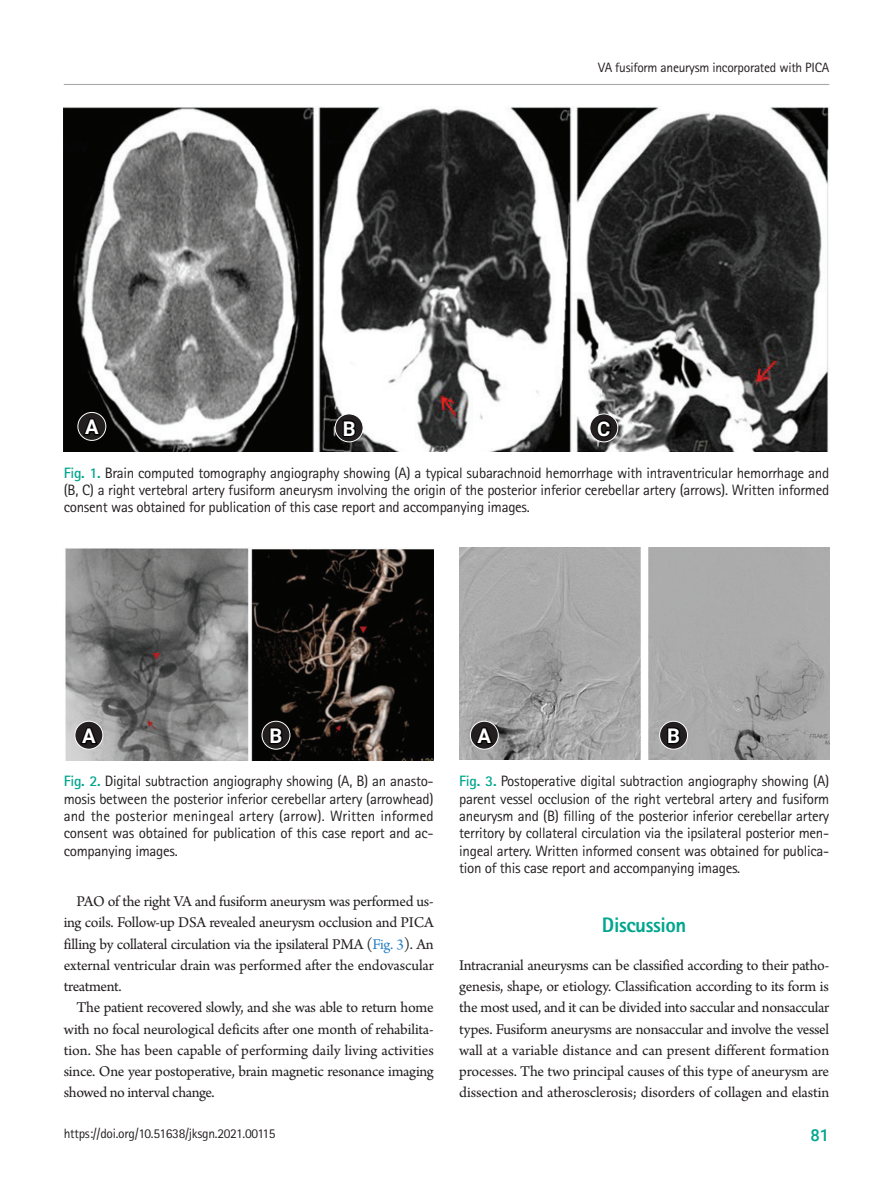
<style>
.page{position:relative;width:893px;height:1191px;background:#fff}
.page>*{position:absolute;margin:0;border:0;box-sizing:border-box;transform-origin:0 0}
.t1{font:800 21px "Rotis Sans Serif Std";letter-spacing:-.02em;color:#00a58e}
.t2{font:700 20.25px "Roboto";color:#fff}
.t3{font:500 16.5px "Roboto";color:#00a58e}
.t4{font:15.75px/21.3px "Arno Pro";letter-spacing:-.01em;color:#231f20;text-align:justify}
.t5{font:15px/17.2px "Rotis Sans Serif Std";letter-spacing:-.02em;color:#231f20;text-align:justify}
.t6{font:13.5px "Rotis Sans Serif Std";letter-spacing:-.02em;color:#231f20}
.s1{font-weight:700;color:#00a58e}
.s2{color:#2a80c3}
</style>
<div class="page">
<img style="left:64px;top:106px;width:765px;height:345px">
<img style="left:65px;top:548px;width:369px;height:212px">
<img style="left:459px;top:547px;width:370px;height:212px">
<svg style="left:78px;top:412px;width:28px;height:28px"></svg>
<div style="left:77px;top:412px;width:29px;height:29px;border:1px solid #fff;border-radius:50%"></div>
<svg style="left:81px;top:417px;width:22px;height:21px"></svg>
<svg style="left:75px;top:721px;width:28px;height:28px"></svg>
<div style="left:74px;top:720px;width:29px;height:29px;border:1px solid #fff;border-radius:50%"></div>
<svg style="left:78px;top:726px;width:22px;height:20px"></svg>
<svg style="left:470px;top:721px;width:28px;height:28px"></svg>
<div style="left:470px;top:720px;width:29px;height:29px;border:1px solid #fff;border-radius:50%"></div>
<svg style="left:474px;top:726px;width:21px;height:20px"></svg>
<div style="left:660px;top:721px;width:27px;height:28px;background:#231f20;border-radius:50%"></div>
<div style="left:659px;top:720px;width:29px;height:29px;border:1px solid #fff;border-radius:50%"></div>
<svg style="left:667px;top:727px;width:14px;height:18px"></svg>
<svg style="left:262px;top:721px;width:28px;height:28px"></svg>
<div style="left:261px;top:720px;width:29px;height:29px;border:1px solid #fff;border-radius:50%"></div>
<svg style="left:268px;top:725px;width:17px;height:20px"></svg>
<svg style="left:335px;top:414px;width:28px;height:28px"></svg>
<div style="left:335px;top:413px;width:29px;height:29px;border:1px solid #fff;border-radius:50%"></div>
<svg style="left:341px;top:418px;width:17px;height:20px"></svg>
<svg style="left:590px;top:414px;width:28px;height:28px"></svg>
<div style="left:589px;top:413px;width:29px;height:29px;border:1px solid #fff;border-radius:50%"></div>
<svg style="left:595px;top:418px;width:18px;height:21px"></svg>
<hr style="left:64px;top:84px;width:765px;height:1px;background:#a8a9ad">
<h2 class="t2" style="left:85px;top:413px;width:15px">A</h2>
<p class="t6" style="left:598px;top:59px;width:233px">VA fusiform aneurysm incorporated with PICA</p>
<h2 class="t2" style="left:343px;top:414px;width:14px">B</h2>
<h2 class="t2" style="left:597px;top:414px;width:15px">C</h2>
<p class="t5" style="left:64px;top:464px;width:767px"><span class="s1">Fig. 1.</span> Brain computed tomography angiography showing (A) a typical subarachnoid hemorrhage with intraventricular hemorrhage and (B, C) a right vertebral artery fusiform aneurysm involving the origin of the posterior inferior cerebellar artery (arrows). Written informed consent was obtained for publication of this case report and accompanying images.</p>
<h2 class="t2" style="left:82px;top:721px;width:15px">A</h2>
<h2 class="t2" style="left:270px;top:721px;width:14px">B</h2>
<h2 class="t2" style="left:478px;top:721px;width:15px">A</h2>
<h2 class="t2" style="left:667px;top:721px;width:14px">B</h2>
<p class="t5" style="left:64px;top:772px;width:371px"><span class="s1">Fig. 2.</span> Digital subtraction angiography showing (A, B) an anasto&shy;mosis between the posterior inferior cerebellar artery (arrowhead) and the posterior meningeal artery (arrow). Written informed consent was obtained for publication of this case report and ac&shy;companying images.</p>
<p class="t5" style="left:459px;top:772px;width:371px"><span class="s1">Fig. 3.</span> Postoperative digital subtraction angiography showing (A) parent vessel occlusion of the right vertebral artery and fusiform aneurysm and (B) filling of the posterior inferior cerebellar artery territory by collateral circulation via the ipsilateral posterior men&shy;ingeal artery. Written informed consent was obtained for publica&shy;tion of this case report and accompanying images.</p>
<p class="t4" style="left:64px;top:891px;width:372px;text-indent:13px">PAO of the right VA and fusiform aneurysm was performed us&shy;ing coils. Follow-up DSA revealed aneurysm occlusion and PICA filling by collateral circulation via the ipsilateral PMA (<span class="s2">Fig. 3</span>). An external ventricular drain was performed after the endovascular treatment.</p>
<p class="t4" style="left:64px;top:997px;width:372px;text-indent:13px">The patient recovered slowly, and she was able to return home with no focal neurological deficits after one month of rehabilita&shy;tion. She has been capable of performing daily living activities since. One year postoperative, brain magnetic resonance imaging showed no interval change.</p>
<h1 class="t1" style="left:602px;top:911px;width:86px">Discussion</h1>
<p class="t4" style="left:459px;top:955px;width:372px">Intracranial aneurysms can be classified according to their patho&shy;genesis, shape, or etiology. Classification according to its form is the most used, and it can be divided into saccular and nonsaccular types. Fusiform aneurysms are nonsaccular and involve the vessel wall at a variable distance and can present different formation processes. The two principal causes of this type of aneurysm are dissection and atherosclerosis; disorders of collagen and elastin</p>
<p class="t6" style="left:64px;top:1125px;width:213px">https://doi.org/10.51638/jksgn.2021.00115</p>
<p class="t3" style="left:810px;top:1123px;width:20px">81</p>
</div>
